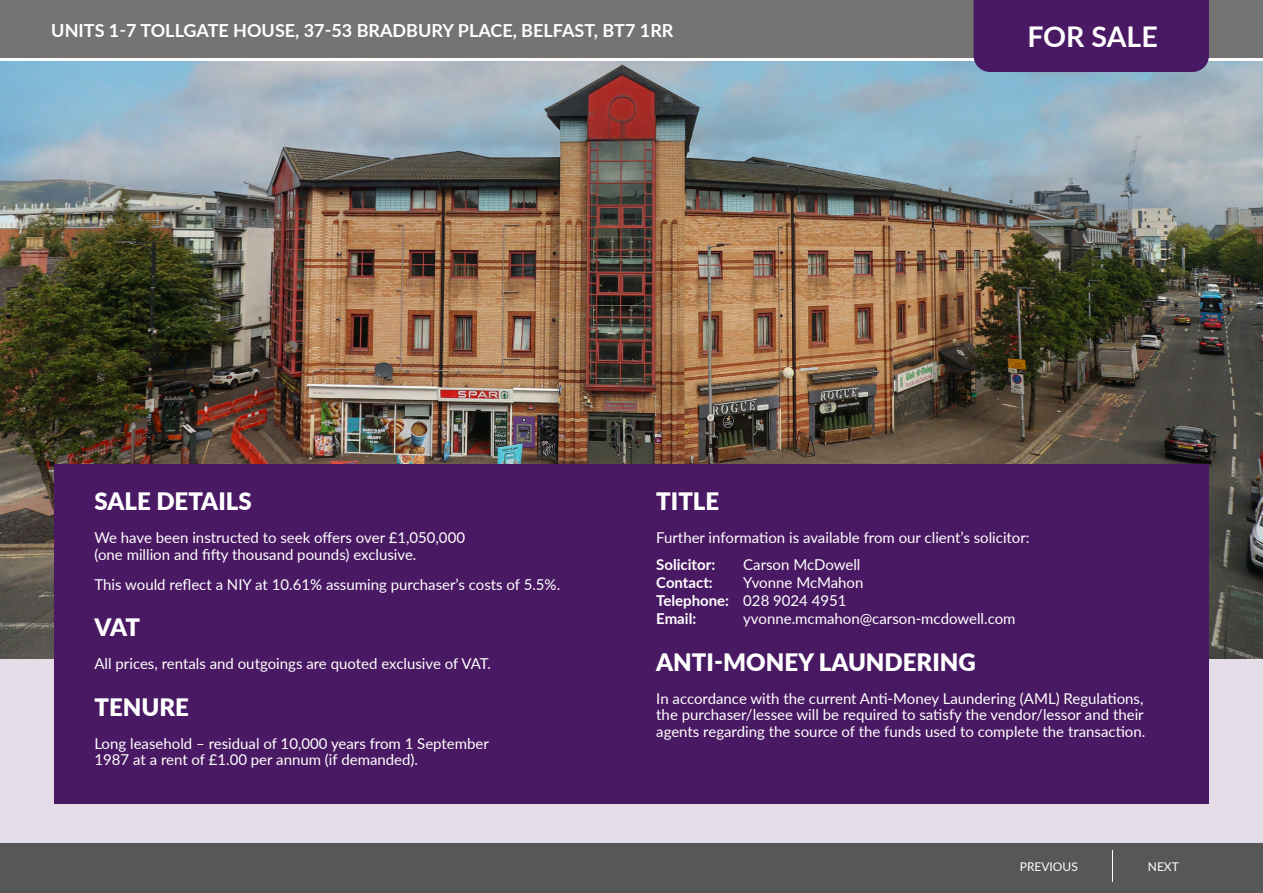
<style>
.page{position:relative;width:1263px;height:893px;background:#fff}
.page>*{position:absolute;margin:0;border:0;box-sizing:border-box;transform-origin:0 0}
.t1{font:700 28.5px "Lato";color:#fff}
.t2{font:900 24px "Lato";color:#fff}
.t3{font:700 18px "Lato";color:#fff}
.t4{font:15px/16.5px "Lato";color:#fff}
.t5{font:700 15px "Lato";color:#fff}
.t6{font:12px "Lato";color:#fff}
.s1{font-weight:700}
</style>
<div class="page">
<div style="left:0;top:62px;width:1263px;height:784px;background:#e4dde8"></div>
<img style="left:0;top:62px;width:1263px;height:596px">
<div style="left:54px;top:464px;width:1155px;height:339px;background:#4a1963"></div>
<div style="left:0;top:0;width:1263px;height:57px;background:#747474"></div>
<div style="left:973px;top:0;width:236px;height:72px;background:#4a1963"></div>
<div style="left:0;top:843px;width:1263px;height:50px;background:#575757"></div>
<hr style="left:1112px;top:850px;width:1px;height:32px;background:#fff">
<p class="t3" style="left:51px;top:17px;width:624px">UNITS 1-7 TOLLGATE HOUSE, 37-53 BRADBURY PLACE, BELFAST, BT7 1RR</p>
<h1 class="t1" style="left:1027px;top:16px;width:132px">FOR SALE</h1>
<h2 class="t2" style="left:94px;top:484px;width:159px">SALE DETAILS</h2>
<p class="t4" style="left:94px;top:529px;width:372px">We have been instructed to seek offers over £1,050,000 (one million and fifty thousand pounds) exclusive.</p>
<p class="t4" style="left:94px;top:576px;width:467px">This would reflect a NIY at 10.61% assuming purchaser’s costs of 5.5%.</p>
<h2 class="t2" style="left:94px;top:610px;width:47px">VAT</h2>
<p class="t4" style="left:94px;top:655px;width:398px">All prices, rentals and outgoings are quoted exclusive of VAT.</p>
<h2 class="t2" style="left:94px;top:689px;width:96px">TENURE</h2>
<p class="t4" style="left:94px;top:735px;width:396px">Long leasehold – residual of 10,000 years from 1 September<br>1987 at a rent of £1.00 per annum (if demanded).</p>
<h2 class="t2" style="left:656px;top:484px;width:65px">TITLE</h2>
<p class="t4" style="left:656px;top:529px;width:375px">Further information is available from our client’s solicitor:</p>
<p class="t5" style="left:656px;top:554px;width:60px">Solicitor:</p>
<p class="t4" style="left:743px;top:556px;width:119px">Carson McDowell</p>
<p class="t5" style="left:656px;top:572px;width:58px">Contact:</p>
<p class="t4" style="left:656px;top:573px;width:209px;line-height:18px;text-indent:87px">Yvonne McMahon<br><span class="s1">Telephone:</span> 028 9024 4951<br><span class="s1">Email:</span></p>
<p class="t4" style="left:743px;top:610px;width:274px">yvonne.mcmahon@carson-mcdowell.com</p>
<h2 class="t2" style="left:656px;top:644px;width:321px">ANTI-MONEY LAUNDERING</h2>
<p class="t4" style="left:656px;top:690px;width:491px">In accordance with the current Anti-Money Laundering (AML) Regulations, the purchaser/lessee will be required to satisfy the vendor/lessor and their agents regarding the source of the funds used to complete the transaction.</p>
<p class="t6" style="left:1020px;top:858px;width:60px">PREVIOUS</p>
<p class="t6" style="left:1148px;top:858px;width:32px">NEXT</p>
</div>
